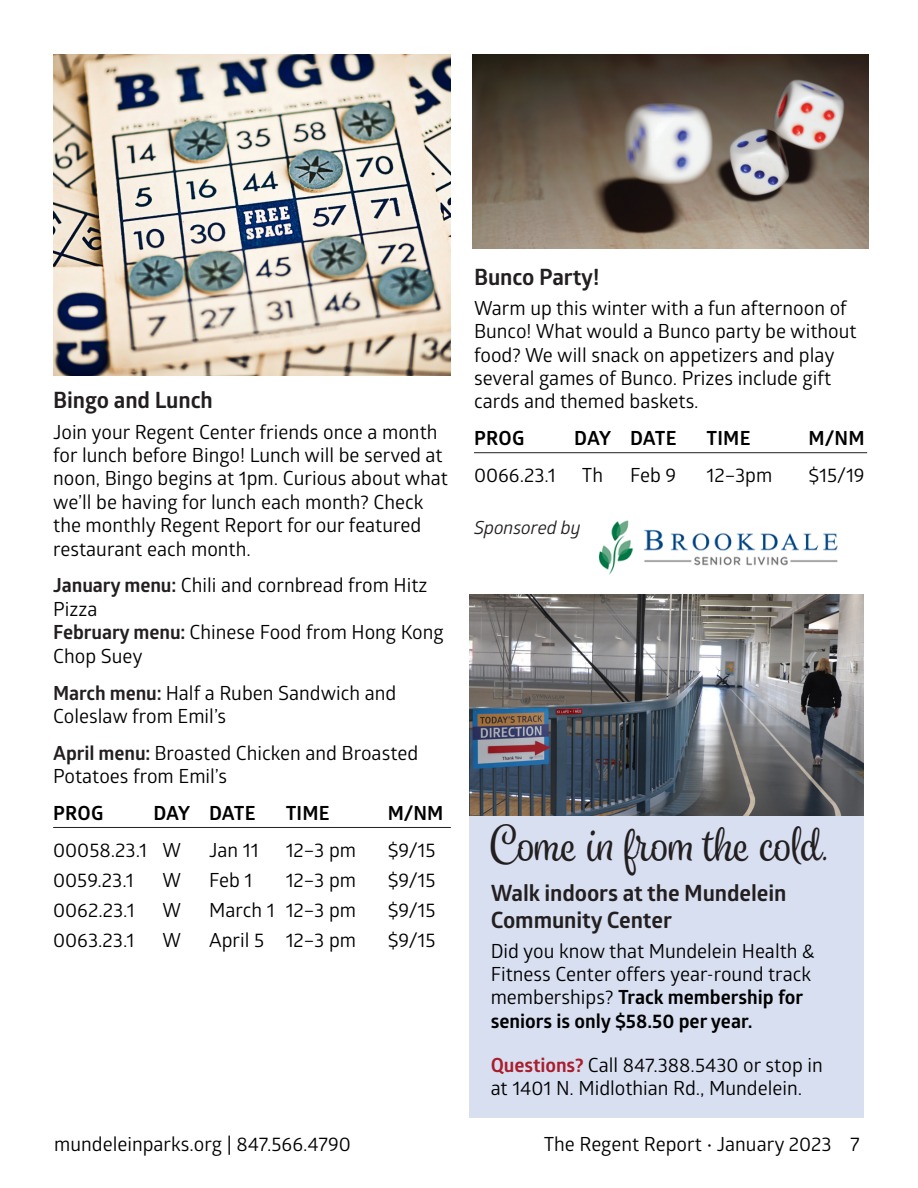
<style>
.page{position:relative;width:918px;height:1188px;background:#fff}
.page>*{position:absolute;margin:0;border:0;box-sizing:border-box;transform-origin:0 0}
.Subhead_Regent_Repor{font:48px "Spumante";letter-spacing:-.005em;color:#231f20}
.Subhead_Regent_Repor-2{font:700 22.5px/27px "Glober";letter-spacing:-.005em;color:#231f20}
.Body_text_Regent_Rep{font:19.5px/23.4px "Glober";color:#000}
.Body_text_Regent_Rep-2{font:700 19.5px "Glober";letter-spacing:.01em;color:#000}
.Subhead_Regent_Repor-3{font:italic 18px "Glober";letter-spacing:-.005em;color:#231f20}
.s1{font-weight:700;color:#231f20}
.s2{font-size:34.5px}
.s3{font-weight:700}
.s4{font-weight:700;color:#aa1d2d}
</style>
<div class="page">
<div style="left:469px;top:754px;width:395px;height:364px;background:#d8dff0"></div>
<hr style="left:53px;top:827px;width:398px;height:1px;background:#231f20">
<img style="left:53px;top:54px;width:398px;height:322px">
<img style="left:600px;top:521px;width:238px;height:53px">
<hr style="left:474px;top:452px;width:393px;height:1px;background:#231f20">
<img style="left:473px;top:54px;width:396px;height:194px">
<img style="left:469px;top:594px;width:395px;height:221px">
<p class="Subhead_Regent_Repor-2" style="left:53px;top:386px;width:161px">Bingo and Lunch</p>
<p class="Body_text_Regent_Rep" style="left:53px;top:419px;width:396px">Join your Regent Center friends once a month for lunch before Bingo! Lunch will be served at noon, Bingo begins at 1pm. Curious about what we’ll be having for lunch each month? Check the monthly Regent Report for our featured restaurant each month.</p>
<p class="Body_text_Regent_Rep" style="left:53px;top:573px;width:392px"><span class="s1">January menu:</span> Chili and cornbread from Hitz<br>Pizza<br><span class="s1">February menu:</span> Chinese Food from Hong Kong<br>Chop Suey</p>
<p class="Body_text_Regent_Rep" style="left:53px;top:680px;width:345px"><span class="s1">March menu:</span> Half a Ruben Sandwich and<br>Coleslaw from Emil’s</p>
<p class="Body_text_Regent_Rep" style="left:53px;top:740px;width:367px"><span class="s1">April menu:</span> Broasted Chicken and Broasted<br>Potatoes from Emil’s</p>
<p class="Body_text_Regent_Rep-2" style="left:53px;top:800px;width:52px">PROG</p>
<p class="Body_text_Regent_Rep-2" style="left:153px;top:800px;width:104px">DAY DATE</p>
<p class="Body_text_Regent_Rep-2" style="left:286px;top:800px;width:46px">TIME</p>
<p class="Body_text_Regent_Rep-2" style="left:388px;top:800px;width:57px">M/NM</p>
<p class="Body_text_Regent_Rep" style="left:53px;top:838px;width:130px">00058.23.1 W</p>
<p class="Body_text_Regent_Rep" style="left:209px;top:838px;width:51px">Jan 11</p>
<p class="Body_text_Regent_Rep" style="left:286px;top:838px;width:72px">12–3 pm</p>
<p class="Body_text_Regent_Rep" style="left:388px;top:838px;width:49px">$9/15</p>
<p class="Body_text_Regent_Rep" style="left:53px;top:868px;width:82px">0059.23.1</p>
<p class="Body_text_Regent_Rep" style="left:163px;top:868px;width:20px">W</p>
<p class="Body_text_Regent_Rep" style="left:209px;top:868px;width:45px">Feb 1</p>
<p class="Body_text_Regent_Rep" style="left:286px;top:868px;width:72px">12–3 pm</p>
<p class="Body_text_Regent_Rep" style="left:388px;top:868px;width:49px">$9/15</p>
<p class="Body_text_Regent_Rep" style="left:53px;top:898px;width:83px">0062.23.1</p>
<p class="Body_text_Regent_Rep" style="left:163px;top:898px;width:20px">W</p>
<p class="Body_text_Regent_Rep" style="left:209px;top:898px;width:149px">March 1 12–3 pm</p>
<p class="Body_text_Regent_Rep" style="left:388px;top:898px;width:49px">$9/15</p>
<p class="Body_text_Regent_Rep" style="left:53px;top:928px;width:83px">0063.23.1</p>
<p class="Body_text_Regent_Rep" style="left:163px;top:928px;width:20px">W</p>
<p class="Body_text_Regent_Rep" style="left:209px;top:928px;width:149px">April 5 12–3 pm</p>
<p class="Body_text_Regent_Rep" style="left:388px;top:928px;width:49px">$9/15</p>
<p class="Subhead_Regent_Repor-2" style="left:474px;top:263px;width:127px">Bunco Party!</p>
<p class="Body_text_Regent_Rep" style="left:474px;top:295px;width:384px">Warm up this winter with a fun afternoon of Bunco! What would a Bunco party be without food? We will snack on appetizers and play several games of Bunco. Prizes include gift cards and themed baskets.</p>
<p class="Body_text_Regent_Rep-2" style="left:474px;top:425px;width:52px">PROG</p>
<p class="Body_text_Regent_Rep-2" style="left:574px;top:425px;width:104px">DAY DATE</p>
<p class="Body_text_Regent_Rep-2" style="left:707px;top:425px;width:46px">TIME</p>
<p class="Body_text_Regent_Rep-2" style="left:809px;top:425px;width:58px">M/NM</p>
<p class="Body_text_Regent_Rep" style="left:474px;top:463px;width:83px">0066.23.1</p>
<p class="Body_text_Regent_Rep" style="left:582px;top:463px;width:23px">Th</p>
<p class="Body_text_Regent_Rep" style="left:630px;top:463px;width:48px">Feb 9</p>
<p class="Body_text_Regent_Rep" style="left:707px;top:463px;width:67px">12–3pm</p>
<p class="Body_text_Regent_Rep" style="left:809px;top:463px;width:58px">$15/19</p>
<p class="Subhead_Regent_Repor-3" style="left:474px;top:515px;width:108px">Sponsored by</p>
<p class="Subhead_Regent_Repor" style="left:491px;top:815px;width:341px">Come in from the cold<span class="s2">.</span></p>
<p class="Subhead_Regent_Repor-2" style="left:491px;top:879px;width:297px">Walk indoors at the Mundelein<br>Community Center</p>
<p class="Body_text_Regent_Rep" style="left:491px;top:938px;width:326px">Did you know that Mundelein Health &amp; Fitness Center offers year-round track memberships? <span class="s3">Track membership for seniors is only $58.50 per year.</span></p>
<p class="Body_text_Regent_Rep" style="left:491px;top:1052px;width:334px"><span class="s4">Questions?</span> Call 847.388.5430 or stop in at 1401 N. Midlothian Rd., Mundelein.</p>
<p class="Body_text_Regent_Rep" style="left:54px;top:1131px;width:298px">mundeleinparks.org | 847.566.4790</p>
<p class="Body_text_Regent_Rep" style="left:544px;top:1131px;width:318px">The Regent Report • January 2023 7</p>
</div>
